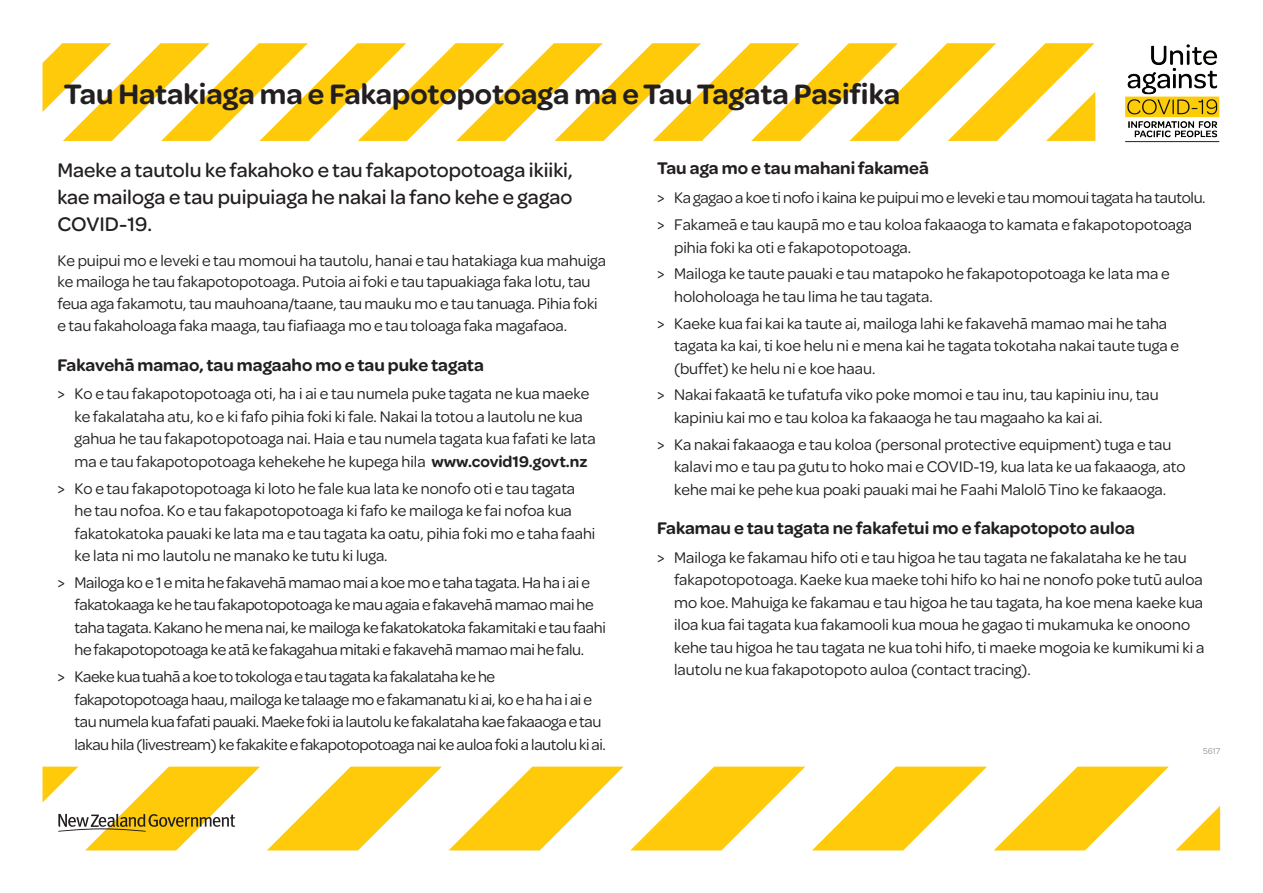
<style>
.page{position:relative;width:1263px;height:893px;background:#fff}
.page>*{position:absolute;margin:0;border:0;box-sizing:border-box;transform-origin:0 0}
.t1{font:600 30px "Omnes";color:#231f20}
.t2{font:500 21px/27px "Omnes";color:#231f20;text-align:justify}
.t3{font:600 18px "Omnes";color:#231f20}
.t4{font:16.5px/22.5px "Omnes";color:#231f20}
.t5{font:16.5px/22.5px "Omnes";letter-spacing:-.02em;color:#231f20}
.t6{font:9px "Omnes";color:#939598}
.s1{font-weight:600}
</style>
<div class="page">
<svg style="left:43px;top:43px;width:1052px;height:98px"></svg>
<img style="left:1125px;top:44px;width:95px;height:99px">
<svg style="left:267px;top:767px;width:175px;height:83px"></svg>
<svg style="left:449px;top:767px;width:174px;height:83px"></svg>
<svg style="left:631px;top:767px;width:174px;height:83px"></svg>
<svg style="left:812px;top:767px;width:175px;height:83px"></svg>
<svg style="left:994px;top:767px;width:175px;height:83px"></svg>
<svg style="left:1176px;top:806px;width:44px;height:44px"></svg>
<svg style="left:43px;top:767px;width:217px;height:83px"></svg>
<h1 class="t1" style="left:64px;top:73px;width:837px">Tau Hatakiaga ma e Fakapotopotoaga ma e Tau Tagata Pasifika</h1>
<p class="t2" style="left:57px;top:155px;width:517px">Maeke a tautolu ke fakahoko e tau fakapotopotoaga ikiiki, kae mailoga e tau puipuiaga he nakai la fano kehe e gagao COVID-19.</p>
<p class="t4" style="left:57px;top:248px;width:550px;line-height:21.8px">Ke puipui mo e leveki e tau momoui ha tautolu, hanai e tau hatakiaga kua mahuiga ke mailoga he tau fakapotopotoaga. Putoia ai foki e tau tapuakiaga faka lotu, tau feua aga fakamotu, tau mauhoana/taane, tau mauku mo e tau tanuaga. Pihia foki e tau fakaholoaga faka maaga, tau fiafiaaga mo e tau toloaga faka magafaoa.</p>
<p class="t3" style="left:57px;top:352px;width:428px">Fakavehā mamao, tau magaaho mo e tau puke tagata</p>
<p class="t4" style="left:74px;top:382px;width:523px;text-indent:-17px">&gt; Ko e tau fakapotopotoaga oti, ha i ai e tau numela puke tagata ne kua maeke ke fakalataha atu, ko e ki fafo pihia foki ki fale. Nakai la totou a lautolu ne kua gahua he tau fakapotopotoaga nai. Haia e tau numela tagata kua fafati ke lata ma e tau fakapotopotoaga kehekehe he kupega hila <span class="s1">www.covid19.govt.nz</span></p>
<p class="t4" style="left:74px;top:476px;width:522px;text-indent:-17px">&gt; Ko e tau fakapotopotoaga ki loto he fale kua lata ke nonofo oti e tau tagata he tau nofoa. Ko e tau fakapotopotoaga ki fafo ke mailoga ke fai nofoa kua fakatokatoka pauaki ke lata ma e tau tagata ka oatu, pihia foki mo e taha faahi ke lata ni mo lautolu ne manako ke tutu ki luga.</p>
<p class="t5" style="left:74px;top:570px;width:533px;text-indent:-17px">&gt; Mailoga ko e 1 e mita he fakavehā mamao mai a koe mo e taha tagata. Ha ha i ai e fakatokaaga ke he tau fakapotopotoaga ke mau agaia e fakavehā mamao mai he taha tagata. Kakano he mena nai, ke mailoga ke fakatokatoka fakamitaki e tau faahi he fakapotopotoaga ke atā ke fakagahua mitaki e fakavehā mamao mai he falu.</p>
<p class="t5" style="left:74px;top:664px;width:533px;text-indent:-17px">&gt; Kaeke kua tuahā a koe to tokologa e tau tagata ka fakalataha ke he fakapotopotoaga haau, mailoga ke talaage mo e fakamanatu ki ai, ko e ha ha i ai e tau numela kua fafati pauaki. Maeke foki ia lautolu ke fakalataha kae fakaaoga e tau lakau hila (livestream) ke fakakite e fakapotopotoaga nai ke auloa foki a lautolu ki ai.</p>
<p class="t3" style="left:657px;top:156px;width:273px">Tau aga mo e tau mahani fakameā</p>
<p class="t4" style="left:657px;top:183px;width:550px;line-height:26.7px">&gt; Ka gagao a koe ti nofo i kaina ke puipui mo e leveki e tau momoui tagata ha tautolu. &gt; Fakameā e tau kaupā mo e tau koloa fakaaoga to kamata e fakapotopotoaga</p>
<p class="t4" style="left:657px;top:233px;width:514px;line-height:26.7px;text-indent:17px">pihia foki ka oti e fakapotopotoaga.<br>&gt; Mailoga ke taute pauaki e tau matapoko he fakapotopotoaga ke lata ma e</p>
<p class="t4" style="left:657px;top:282px;width:512px;line-height:26.7px;text-indent:17px">holoholoaga he tau lima he tau tagata.<br>&gt; Kaeke kua fai kai ka taute ai, mailoga lahi ke fakavehā mamao mai he taha</p>
<p class="t4" style="left:674px;top:333px;width:506px">tagata ka kai, ti koe helu ni e mena kai he tagata tokotaha nakai taute tuga e (buffet) ke helu ni e koe haau.</p>
<p class="t4" style="left:674px;top:383px;width:486px;text-indent:-17px">&gt; Nakai fakaatā ke tufatufa viko poke momoi e tau inu, tau kapiniu inu, tau kapiniu kai mo e tau koloa ka fakaaoga he tau magaaho ka kai ai.</p>
<p class="t4" style="left:674px;top:432px;width:513px;text-indent:-17px">&gt; Ka nakai fakaaoga e tau koloa (personal protective equipment) tuga e tau kalavi mo e tau pa gutu to hoko mai e COVID-19, kua lata ke ua fakaaoga, ato kehe mai ke pehe kua poaki pauaki mai he Faahi Malolō Tino ke fakaaoga.</p>
<p class="t3" style="left:657px;top:516px;width:479px">Fakamau e tau tagata ne fakafetui mo e fakapotopoto auloa</p>
<p class="t4" style="left:674px;top:545px;width:532px;text-indent:-17px">&gt; Mailoga ke fakamau hifo oti e tau higoa he tau tagata ne fakalataha ke he tau fakapotopotoaga. Kaeke kua maeke tohi hifo ko hai ne nonofo poke tutū auloa mo koe. Mahuiga ke fakamau e tau higoa he tau tagata, ha koe mena kaeke kua iloa kua fai tagata kua fakamooli kua moua he gagao ti mukamuka ke onoono kehe tau higoa he tau tagata ne kua tohi hifo, ti maeke mogoia ke kumikumi ki a lautolu ne kua fakapotopoto auloa (contact tracing).</p>
<p class="t6" style="left:1203px;top:745px;width:19px">5617</p>
</div>
